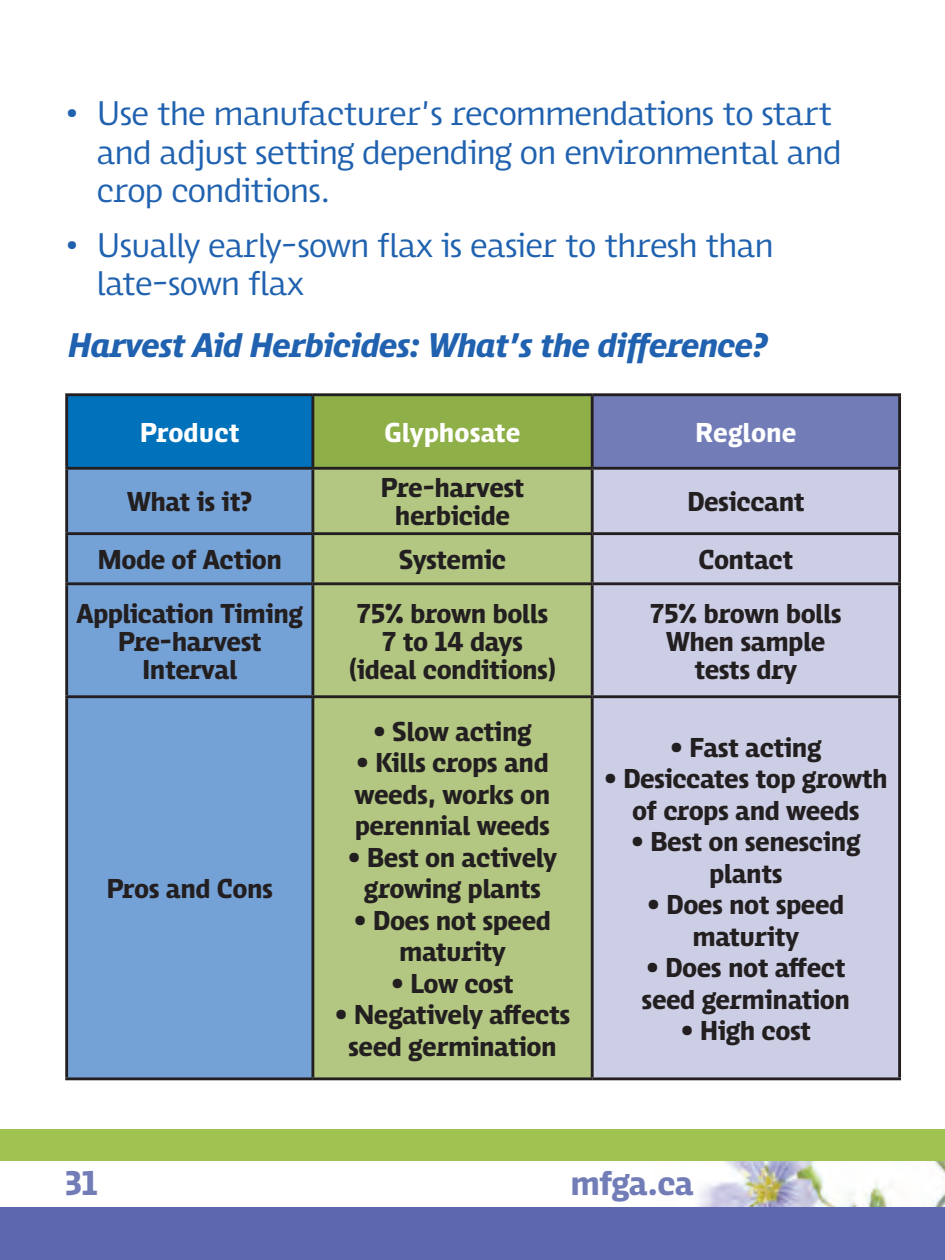
<style>
.page{position:relative;width:945px;height:1260px;background:#fff}
.page>*{position:absolute;margin:0;border:0;box-sizing:border-box;transform-origin:0 0}
.list_1{font:35px/38.5px "Swagg";letter-spacing:-.02em;color:#2062af}
.highlighted_pre-char{font:italic 700 35px "Swagg";letter-spacing:-.025em;color:#2062af}
.t1{font:700 35px "Swagg";letter-spacing:-.025em;color:#727db7}
.t2{font:700 28px/31.5px "Swagg";letter-spacing:-.02em;color:#231f20;text-align:center}
.t3{font:700 28px "Swagg";color:#fff}
</style>
<div class="page">
<img style="left:0;top:1160px;width:945px;height:48px">
<div style="left:0;top:1208px;width:945px;height:52px;background:#5d67af"></div>
<div style="left:0;top:1129px;width:945px;height:31px;background:#a0c250"></div>
<div style="left:67px;top:395px;width:246px;height:73px;background:#0072bc"></div>
<div style="left:313px;top:395px;width:279px;height:73px;background:#8faf48"></div>
<div style="left:592px;top:395px;width:308px;height:73px;background:#727db7"></div>
<div style="left:68px;top:470px;width:243px;height:607px;background:#75a2d6"></div>
<div style="left:314px;top:470px;width:277px;height:607px;background:#b3c782"></div>
<div style="left:594px;top:470px;width:304px;height:607px;background:#cccee5"></div>
<hr style="left:313px;top:393px;width:279px;height:3px;background:#231f20">
<hr style="left:592px;top:393px;width:309px;height:3px;background:#231f20">
<hr style="left:591px;top:396px;width:3px;height:71px;background:#231f20">
<hr style="left:898px;top:396px;width:3px;height:71px;background:#231f20">
<hr style="left:65px;top:393px;width:248px;height:3px;background:#231f20">
<hr style="left:65px;top:396px;width:3px;height:71px;background:#231f20">
<hr style="left:311px;top:396px;width:3px;height:71px;background:#231f20">
<hr style="left:592px;top:467px;width:309px;height:3px;background:#231f20">
<hr style="left:592px;top:532px;width:309px;height:3px;background:#231f20">
<hr style="left:592px;top:582px;width:309px;height:3px;background:#231f20">
<hr style="left:592px;top:695px;width:309px;height:3px;background:#231f20">
<hr style="left:592px;top:1077px;width:309px;height:3px;background:#231f20">
<hr style="left:313px;top:467px;width:279px;height:3px;background:#231f20">
<hr style="left:591px;top:470px;width:3px;height:62px;background:#231f20">
<hr style="left:591px;top:535px;width:3px;height:47px;background:#231f20">
<hr style="left:591px;top:585px;width:3px;height:110px;background:#231f20">
<hr style="left:591px;top:698px;width:3px;height:379px;background:#231f20">
<hr style="left:313px;top:532px;width:279px;height:3px;background:#231f20">
<hr style="left:313px;top:582px;width:279px;height:3px;background:#231f20">
<hr style="left:313px;top:695px;width:279px;height:3px;background:#231f20">
<hr style="left:313px;top:1077px;width:279px;height:3px;background:#231f20">
<hr style="left:898px;top:470px;width:3px;height:62px;background:#231f20">
<hr style="left:898px;top:535px;width:3px;height:47px;background:#231f20">
<hr style="left:898px;top:585px;width:3px;height:110px;background:#231f20">
<hr style="left:898px;top:698px;width:3px;height:379px;background:#231f20">
<hr style="left:65px;top:470px;width:3px;height:62px;background:#231f20">
<hr style="left:65px;top:535px;width:3px;height:47px;background:#231f20">
<hr style="left:65px;top:585px;width:3px;height:110px;background:#231f20">
<hr style="left:65px;top:698px;width:3px;height:379px;background:#231f20">
<hr style="left:65px;top:467px;width:248px;height:3px;background:#231f20">
<hr style="left:311px;top:470px;width:3px;height:62px;background:#231f20">
<hr style="left:311px;top:535px;width:3px;height:47px;background:#231f20">
<hr style="left:311px;top:585px;width:3px;height:110px;background:#231f20">
<hr style="left:311px;top:698px;width:3px;height:379px;background:#231f20">
<hr style="left:65px;top:532px;width:248px;height:3px;background:#231f20">
<hr style="left:65px;top:582px;width:248px;height:3px;background:#231f20">
<hr style="left:65px;top:695px;width:248px;height:3px;background:#231f20">
<hr style="left:65px;top:1077px;width:248px;height:3px;background:#231f20">
<p class="list_1" style="left:97px;top:94px;width:746px;text-indent:-32px">• Use the manufacturer’s recommendations to start and adjust setting depending on environmental and crop conditions.</p>
<p class="list_1" style="left:97px;top:225px;width:679px;text-indent:-32px">• Usually early-sown flax is easier to thresh than late-sown flax</p>
<p class="highlighted_pre-char" style="left:68px;top:325px;width:701px">Harvest Aid Herbicides: What’s the difference?</p>
<p class="t3" style="left:140px;top:417px;width:102px">Product</p>
<p class="t3" style="left:384px;top:417px;width:138px">Glyphosate</p>
<p class="t3" style="left:695px;top:417px;width:103px">Reglone</p>
<p class="t2" style="left:127px;top:486px;width:126px">What is it?</p>
<p class="t2" style="left:381px;top:474px;width:145px;line-height:28px">Pre-harvest herbicide</p>
<p class="t2" style="left:687px;top:486px;width:119px">Desiccant</p>
<p class="t2" style="left:97px;top:544px;width:186px">Mode of Action</p>
<p class="t2" style="left:399px;top:544px;width:109px">Systemic</p>
<p class="t2" style="left:698px;top:544px;width:96px">Contact</p>
<p class="t2" style="left:76px;top:597px;width:228px">Application Timing</p>
<p class="t2" style="left:118px;top:627px;width:145px;line-height:28px">Pre-harvest<br>Interval</p>
<p class="t2" style="left:356px;top:597px;width:194px">75% brown bolls</p>
<p class="t2" style="left:349px;top:627px;width:209px;line-height:28px">7 to 14 days (ideal conditions)</p>
<p class="t2" style="left:650px;top:597px;width:194px">75% brown bolls</p>
<p class="t2" style="left:666px;top:627px;width:161px;line-height:28px">When sample tests dry</p>
<p class="t2" style="left:106px;top:873px;width:168px">Pros and Cons</p>
<p class="t2" style="left:373px;top:715px;width:160px">• Slow acting</p>
<p class="t2" style="left:355px;top:747px;width:197px;text-align:justify">• Kills crops and weeds, works on perennial weeds</p>
<p class="t2" style="left:348px;top:841px;width:211px">• Best on actively growing plants</p>
<p class="t2" style="left:354px;top:904px;width:199px">• Does not speed maturity</p>
<p class="t2" style="left:391px;top:967px;width:124px">• Low cost</p>
<p class="t2" style="left:335px;top:999px;width:237px">• Negatively affects seed germination</p>
<p class="t2" style="left:670px;top:731px;width:153px">• Fast acting</p>
<p class="t2" style="left:604px;top:763px;width:285px">• Desiccates top growth of crops and weeds</p>
<p class="t2" style="left:631px;top:826px;width:231px">• Best on senescing plants</p>
<p class="t2" style="left:647px;top:889px;width:199px">• Does not speed maturity</p>
<p class="t2" style="left:642px;top:952px;width:210px;text-align:left">• Does not affect seed germination</p>
<p class="t2" style="left:681px;top:1015px;width:132px">• High cost</p>
<p class="t1" style="left:65px;top:1164px;width:34px">31</p>
<p class="t1" style="left:570px;top:1163px;width:125px">mfga.ca</p>
</div>
